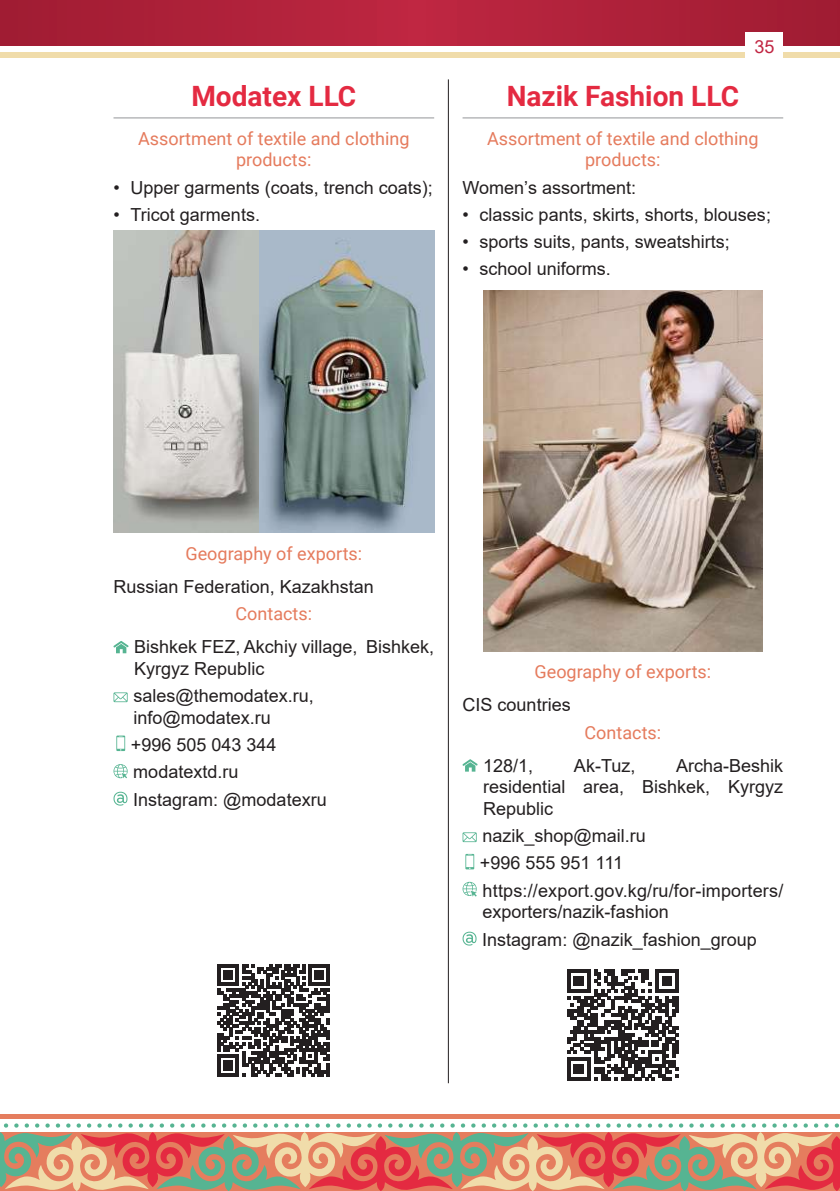
<style>
.page{position:relative;width:840px;height:1191px;background:#fff}
.page>*{position:absolute;margin:0;border:0;box-sizing:border-box;transform-origin:0 0}
.t1{font:700 28px "Roboto";color:#e42a41}
.t2{font:18px/27.2px "Arial";color:#231f20}
.t3{font:18px/21.6px "Roboto";color:#e57b5d;text-align:center}
.t4{font:18px "Arial";color:#c12643}
</style>
<div class="page">
<svg style="left:0;top:0;width:839px;height:46px;background:#ae2139"></svg>
<div style="left:0;top:52px;width:839px;height:6px;background:#f0dcaa"></div>
<hr style="left:0;top:1114px;width:839px;height:4px;background:#e57d5e">
<svg style="left:0;top:1123px;width:839px;height:68px;background:#d09881"></svg>
<div style="left:745px;top:33px;width:37px;height:28px;background:#fff"></div>
<hr style="left:448px;top:79px;width:1px;height:1004px;background:#231f20">
<hr style="left:113px;top:117px;width:321px;height:1px;background:#939598">
<img style="left:113px;top:230px;width:321px;height:303px">
<svg style="left:113px;top:641px;width:15px;height:12px"></svg>
<svg style="left:113px;top:692px;width:15px;height:10px"></svg>
<svg style="left:116px;top:735px;width:9px;height:16px"></svg>
<svg style="left:113px;top:764px;width:14px;height:14px"></svg>
<svg style="left:113px;top:791px;width:14px;height:14px"></svg>
<svg style="left:217px;top:964px;width:113px;height:113px"></svg>
<hr style="left:462px;top:117px;width:320px;height:1px;background:#939598">
<img style="left:483px;top:290px;width:279px;height:361px">
<svg style="left:462px;top:759px;width:15px;height:12px"></svg>
<svg style="left:462px;top:832px;width:14px;height:10px"></svg>
<svg style="left:465px;top:854px;width:9px;height:15px"></svg>
<svg style="left:462px;top:881px;width:14px;height:15px"></svg>
<svg style="left:462px;top:931px;width:14px;height:14px"></svg>
<svg style="left:567px;top:969px;width:112px;height:112px"></svg>
<h1 class="t1" style="left:191px;top:77px;width:166px">Modatex LLC</h1>
<p class="t3" style="left:138px;top:127px;width:273px">Assortment of textile and clothing products:</p>
<p class="t2" style="left:113px;top:173px;width:321px">• Upper garments (coats, trench coats);</p>
<p class="t2" style="left:113px;top:201px;width:148px">• Tricot garments.</p>
<p class="t4" style="left:754px;top:35px;width:22px">35</p>
<h1 class="t1" style="left:506px;top:77px;width:234px">Nazik Fashion LLC</h1>
<p class="t3" style="left:487px;top:127px;width:273px">Assortment of textile and clothing products:</p>
<p class="t2" style="left:462px;top:173px;width:175px">Women’s assortment:</p>
<p class="t2" style="left:462px;top:201px;width:310px">• classic pants, skirts, shorts, blouses;</p>
<p class="t2" style="left:462px;top:228px;width:269px">• sports suits, pants, sweatshirts;</p>
<p class="t2" style="left:462px;top:255px;width:150px">• school uniforms.</p>
<p class="t3" style="left:185px;top:542px;width:178px">Geography of exports:</p>
<p class="t2" style="left:113px;top:573px;width:262px">Russian Federation, Kazakhstan</p>
<p class="t3" style="left:235px;top:602px;width:78px">Contacts:</p>
<p class="t2" style="left:134px;top:636px;width:301px;line-height:21.6px">Bishkek FEZ, Akchiy village, Bishkek,<br>Kyrgyz Republic</p>
<p class="t2" style="left:133px;top:685px;width:182px;line-height:21.6px">sales@themodatex.ru, info@modatex.ru</p>
<p class="t2" style="left:131px;top:731px;width:197px">+996 505 043 344 modatextd.ru<br>Instagram: @modatexru</p>
<p class="t3" style="left:534px;top:660px;width:178px">Geography of exports:</p>
<p class="t2" style="left:462px;top:691px;width:110px">CIS countries</p>
<p class="t3" style="left:584px;top:721px;width:78px">Contacts:</p>
<p class="t2" style="left:483px;top:751px;width:52px">128/1,</p>
<p class="t2" style="left:573px;top:751px;width:63px">Ak-Tuz,</p>
<p class="t2" style="left:483px;top:754px;width:301px;line-height:21.6px;text-align:justify;text-indent:193px">Archa-Beshik residential area, Bishkek, Kyrgyz Republic</p>
<p class="t2" style="left:479px;top:822px;width:305px">nazik_shop@mail.ru<br>+996 555 951 111 https://export.gov.kg/ru/for-importers/</p>
<p class="t2" style="left:482px;top:898px;width:276px">exporters/nazik-fashion<br>Instagram: @nazik_fashion_group</p>
</div>
